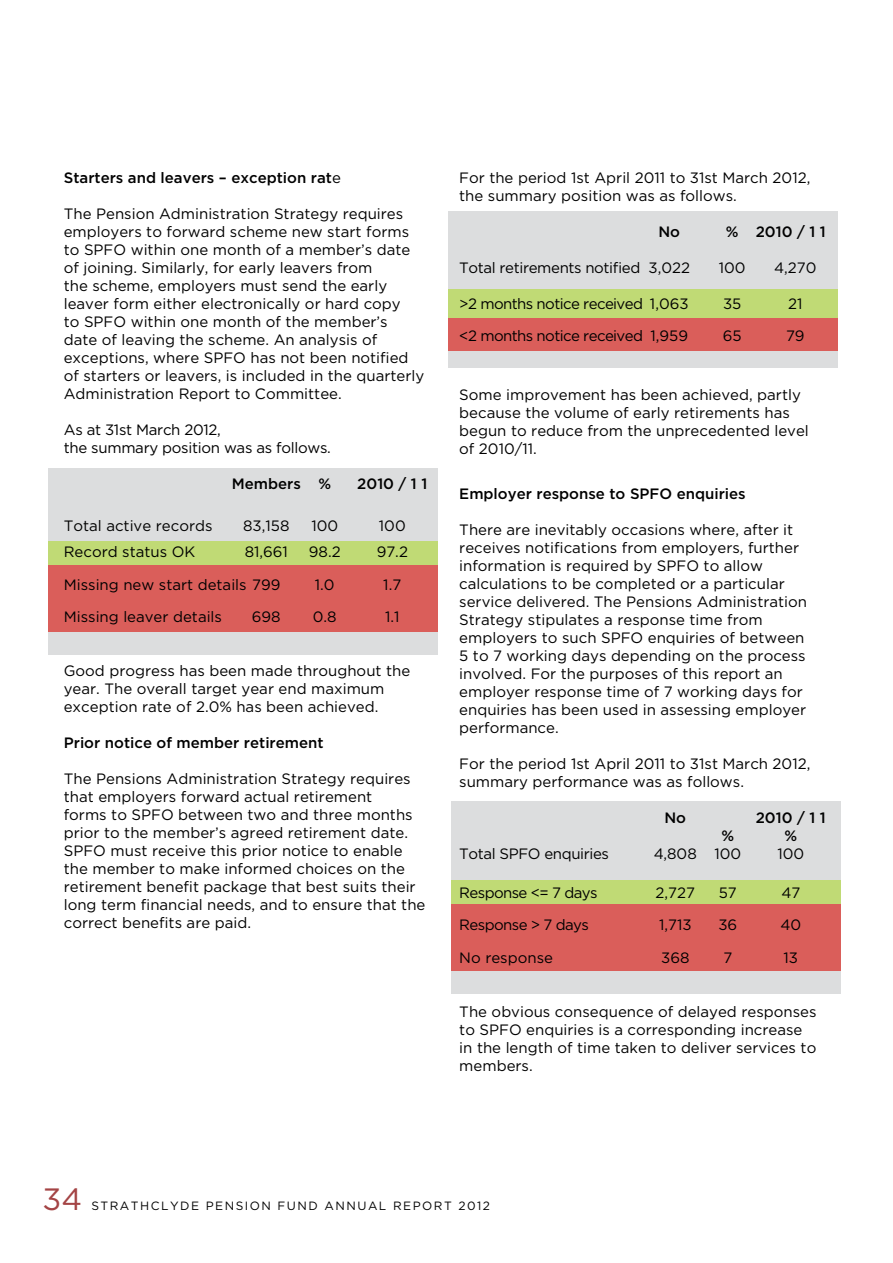
<style>
.page{position:relative;width:893px;height:1263px;background:#fff}
.page>*{position:absolute;margin:0;border:0;box-sizing:border-box;transform-origin:0 0}
.t1{font:30.9px "Gotham";color:#a44445}
.t2{font:15px/18px "Gotham";color:#000}
.t3{font:500 15px "Gotham";color:#000}
.t4{font:15px "Gotham";letter-spacing:-.04em;color:#000}
.t5{font:15px/18px "Gotham";letter-spacing:-.02em;color:#000}
.t6{font:15px "Gotham";letter-spacing:-.025em;color:#000}
.t7{font:12px "Gotham";letter-spacing:.125em;color:#000}
.s1{font-weight:400}
</style>
<div class="page">
<div style="left:448px;top:212px;width:390px;height:156px;background:#dcddde"></div>
<div style="left:448px;top:290px;width:390px;height:30px;background:#c0da75"></div>
<div style="left:448px;top:318px;width:390px;height:33px;background:#da5e5a"></div>
<div style="left:48px;top:469px;width:390px;height:186px;background:#dcddde"></div>
<div style="left:48px;top:541px;width:390px;height:27px;background:#c0da75"></div>
<div style="left:48px;top:566px;width:390px;height:66px;background:#da5e5a"></div>
<div style="left:451px;top:801px;width:389px;height:193px;background:#dcddde"></div>
<div style="left:451px;top:880px;width:389px;height:27px;background:#c0da75"></div>
<div style="left:451px;top:904px;width:389px;height:66px;background:#da5e5a"></div>
<p class="t3" style="left:64px;top:167px;width:279px">Starters and leavers – exception rat<span class="s1">e</span></p>
<p class="t2" style="left:64px;top:204px;width:362px">The Pension Administration Strategy requires employers to forward scheme new start forms to SPFO within one month of a member’s date of joining. Similarly, for early leavers from<br>the scheme, employers must send the early leaver form either electronically or hard copy<br>to SPFO within one month of the member’s date of leaving the scheme. An analysis of exceptions, where SPFO has not been notified of starters or leavers, is included in the quarterly Administration Report to Committee.</p>
<p class="t5" style="left:64px;top:420px;width:269px">As at 31st March 2012,<br>the summary position was as follows.</p>
<p class="t3" style="left:232px;top:473px;width:101px">Members %</p>
<p class="t3" style="left:357px;top:473px;width:72px">2010 / 1 1</p>
<p class="t2" style="left:64px;top:516px;width:150px">Total active records</p>
<p class="t2" style="left:243px;top:516px;width:48px">83,158</p>
<p class="t2" style="left:311px;top:516px;width:28px">100</p>
<p class="t2" style="left:379px;top:516px;width:28px">100</p>
<p class="t2" style="left:64px;top:542px;width:133px">Record status OK</p>
<p class="t2" style="left:245px;top:542px;width:45px">81,661</p>
<p class="t2" style="left:309px;top:542px;width:33px">98.2</p>
<p class="t2" style="left:377px;top:542px;width:33px">97.2</p>
<p class="t2" style="left:64px;top:575px;width:218px">Missing new start details 799</p>
<p class="t2" style="left:315px;top:575px;width:21px">1.0</p>
<p class="t2" style="left:383px;top:575px;width:19px">1.7</p>
<p class="t2" style="left:64px;top:608px;width:160px">Missing leaver details</p>
<p class="t2" style="left:252px;top:608px;width:30px">698</p>
<p class="t2" style="left:313px;top:608px;width:25px">0.8</p>
<p class="t2" style="left:385px;top:608px;width:16px">1.1</p>
<p class="t2" style="left:64px;top:662px;width:348px">Good progress has been made throughout the year. The overall target year end maximum exception rate of 2.0% has been achieved.</p>
<p class="t3" style="left:64px;top:733px;width:261px">Prior notice of member retirement</p>
<p class="t2" style="left:64px;top:770px;width:363px">The Pensions Administration Strategy requires that employers forward actual retirement<br>forms to SPFO between two and three months prior to the member’s agreed retirement date.<br>SPFO must receive this prior notice to enable the member to make informed choices on the retirement benefit package that best suits their long term financial needs, and to ensure that the correct benefits are paid.</p>
<p class="t2" style="left:459px;top:168px;width:353px">For the period 1st April 2011 to 31st March 2012, the summary position was as follows.</p>
<p class="t3" style="left:658px;top:221px;width:23px">No</p>
<p class="t3" style="left:726px;top:221px;width:101px">% 2010 / 1 1</p>
<p class="t6" style="left:459px;top:258px;width:232px">Total retirements notified 3,022</p>
<p class="t2" style="left:719px;top:258px;width:28px">100</p>
<p class="t2" style="left:774px;top:258px;width:44px">4,270</p>
<p class="t4" style="left:459px;top:294px;width:231px">&gt;2 months notice received 1,063</p>
<p class="t2" style="left:723px;top:294px;width:20px">35</p>
<p class="t2" style="left:788px;top:294px;width:16px">21</p>
<p class="t4" style="left:459px;top:326px;width:230px">&lt;2 months notice received 1,959</p>
<p class="t2" style="left:723px;top:326px;width:20px">65</p>
<p class="t2" style="left:786px;top:326px;width:20px">79</p>
<p class="t2" style="left:459px;top:386px;width:351px">Some improvement has been achieved, partly because the volume of early retirements has begun to reduce from the unprecedented level of 2010/11.</p>
<p class="t3" style="left:459px;top:484px;width:288px">Employer response to SPFO enquiries</p>
<p class="t2" style="left:459px;top:520px;width:349px">There are inevitably occasions where, after it receives notifications from employers, further information is required by SPFO to allow calculations to be completed or a particular service delivered. The Pensions Administration Strategy stipulates a response time from employers to such SPFO enquiries of between 5 to 7 working days depending on the process involved. For the purposes of this report an employer response time of 7 working days for enquiries has been used in assessing employer performance.</p>
<p class="t2" style="left:459px;top:754px;width:353px">For the period 1st April 2011 to 31st March 2012, summary performance was as follows.</p>
<p class="t3" style="left:664px;top:808px;width:23px">No</p>
<p class="t3" style="left:756px;top:808px;width:72px">2010 / 1 1</p>
<p class="t3" style="left:721px;top:826px;width:14px">%</p>
<p class="t3" style="left:784px;top:826px;width:14px">%</p>
<p class="t6" style="left:459px;top:844px;width:151px">Total SPFO enquiries</p>
<p class="t2" style="left:654px;top:844px;width:89px">4,808 100</p>
<p class="t2" style="left:777px;top:844px;width:28px">100</p>
<p class="t4" style="left:459px;top:883px;width:140px">Response &lt;= 7 days</p>
<p class="t2" style="left:655px;top:883px;width:41px">2,727</p>
<p class="t2" style="left:719px;top:883px;width:20px">57</p>
<p class="t2" style="left:781px;top:883px;width:21px">47</p>
<p class="t4" style="left:459px;top:915px;width:131px">Response &gt; 7 days</p>
<p class="t2" style="left:659px;top:916px;width:34px">1,713</p>
<p class="t2" style="left:718px;top:916px;width:20px">36</p>
<p class="t2" style="left:780px;top:916px;width:22px">40</p>
<p class="t2" style="left:459px;top:948px;width:95px">No response</p>
<p class="t2" style="left:661px;top:948px;width:30px">368</p>
<p class="t2" style="left:723px;top:948px;width:10px">7</p>
<p class="t2" style="left:783px;top:948px;width:16px">13</p>
<p class="t2" style="left:459px;top:1002px;width:359px">The obvious consequence of delayed responses to SPFO enquiries is a corresponding increase in the length of time taken to deliver services to members.</p>
<h1 class="t1" style="left:43px;top:1179px;width:41px">34</h1>
<p class="t7" style="left:91px;top:1198px;width:400px">STRATHCLYDE PENSION FUND ANNUAL REPORT 2012</p>
</div>
